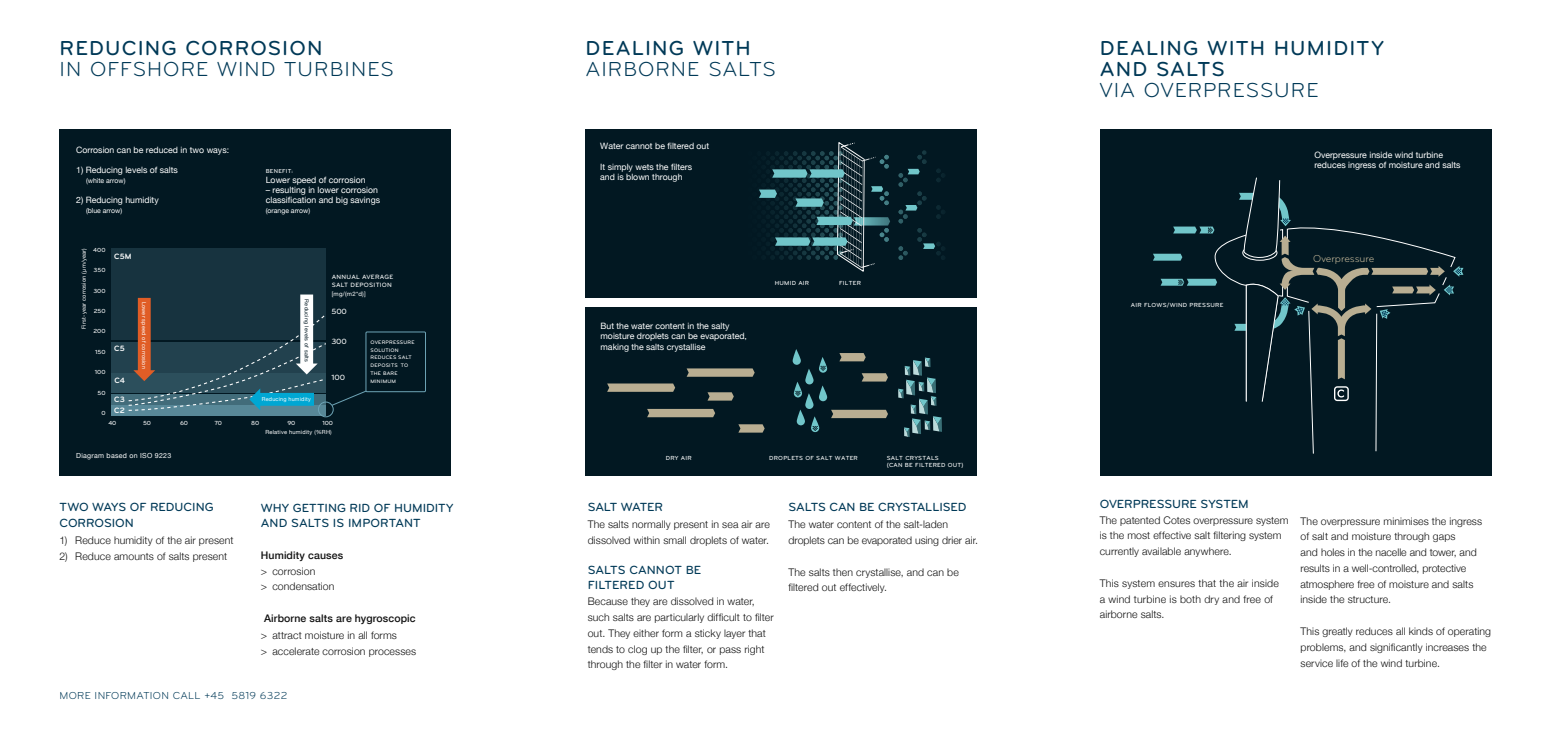
<style>
.page{position:relative;width:1551px;height:737px;background:#fff}
.page>*{position:absolute;margin:0;border:0;box-sizing:border-box;transform-origin:0 0}
.t1{font:21px/21px "Bryant Medium Alternate";letter-spacing:.055em;color:#003957}
.t2{font:21px "Bryant Regular Alternate";letter-spacing:.05em;color:#003957}
.t3{font:500 12.25px/15.8px "Bryant";letter-spacing:-.005em;color:#003957}
.t4{font:300 10.5px/15.8px "Helvetica Neue";letter-spacing:.01em;color:#121212}
.t5{font:500 10.5px "Helvetica Neue";letter-spacing:.01em;color:#121212}
.t6{font:10.5px "Bryant Regular Alternate";letter-spacing:.03em;color:#003957}
.t7{font:10.5px "Bryant";letter-spacing:-.005em;color:#b9ae92}
.t8{font:8.75px/10.5px "Helvetica Neue";color:#fff}
.t9{font:700 8.05px "Bryant";color:#fff}
.t10{font:500 7.88px "Bryant";letter-spacing:-.01em;color:#fff}
.t11{font:7px "Helvetica Neue";letter-spacing:.04em;color:#fff}
.t12{font:6.91px "Helvetica Neue";color:#fff}
.t13{font:500 6.39px/8.8px "Bryant";letter-spacing:.04em;color:#fff}
.t14{font:6.12px/7.2px "Bryant Medium Alternate";letter-spacing:.04em;color:#fff}
.t15{font:500 6.12px "Bryant";color:#fff}
.t16{font:6.12px "Helvetica Neue";color:#fff}
.t17{font:500 5.95px "Bryant";letter-spacing:.04em;color:#fff}
.t18{font:5.69px "Helvetica Neue";letter-spacing:.04em;color:#fff}
.t19{font:5.42px "Helvetica Neue";letter-spacing:.04em;color:#fff}
.t20{font:5.42px "Helvetica Neue";letter-spacing:.04em;color:#021822}
.t21{font:500 5.25px/7.9px "Bryant";letter-spacing:.04em;color:#fff}
</style>
<div class="page">
<div style="left:585px;top:129px;width:391px;height:168px;background:#021822"></div>
<svg style="left:759px;top:142px;width:131px;height:130px"></svg>
<svg style="left:898px;top:150px;width:46px;height:110px"></svg>
<div style="left:585px;top:307px;width:391px;height:169px;background:#021822"></div>
<svg style="left:898px;top:357px;width:44px;height:80px"></svg>
<svg style="left:686px;top:368px;width:68px;height:9px"></svg>
<svg style="left:607px;top:383px;width:68px;height:9px"></svg>
<svg style="left:707px;top:392px;width:26px;height:8px"></svg>
<svg style="left:647px;top:409px;width:68px;height:8px"></svg>
<svg style="left:738px;top:424px;width:26px;height:8px"></svg>
<svg style="left:792px;top:349px;width:96px;height:83px"></svg>
<div style="left:60px;top:129px;width:391px;height:346px;background:#021822"></div>
<div style="left:111px;top:405px;width:215px;height:10px;background:#588898"></div>
<div style="left:111px;top:394px;width:215px;height:10px;background:#426c7a"></div>
<div style="left:111px;top:374px;width:215px;height:19px;background:#2c4f5c"></div>
<div style="left:111px;top:342px;width:215px;height:30px;background:#22414e"></div>
<div style="left:111px;top:248px;width:215px;height:92px;background:#17333f"></div>
<div style="left:138px;top:298px;width:13px;height:74px;background:#e05d26"></div>
<div style="left:365px;top:331px;width:61px;height:61px;border:1px solid #6ea4b6"></div>
<div style="left:318px;top:401px;width:16px;height:16px;border:1px solid #6ea4b6;border-radius:50%"></div>
<div style="left:300px;top:294px;width:13px;height:71px;background:#fff"></div>
<svg style="left:127px;top:314px;width:240px;height:97px"></svg>
<div style="left:1099px;top:129px;width:391px;height:347px;background:#021822"></div>
<svg style="left:1153px;top:177px;width:310px;height:277px"></svg>
<h1 class="t1" style="left:60px;top:38px;width:264px">REDUCING CORROSION</h1>
<h1 class="t2" style="left:60px;top:57px;width:335px">IN OFFSHORE WIND TURBINES</h1>
<p class="t8" style="left:76px;top:146px;width:154px">Corrosion can be reduced in two ways:</p>
<p class="t8" style="left:76px;top:165px;width:103px">1) Reducing levels of salts</p>
<p class="t12" style="left:86px;top:176px;width:41px">(white arrow)</p>
<p class="t8" style="left:76px;top:195px;width:84px">2) Reducing humidity</p>
<p class="t12" style="left:86px;top:205px;width:38px">(blue arrow)</p>
<p class="t15" style="left:93px;top:246px;width:14px">400</p>
<p class="t15" style="left:94px;top:266px;width:13px">350</p>
<p class="t15" style="left:93px;top:287px;width:14px">300</p>
<p class="t15" style="left:94px;top:307px;width:13px">250</p>
<p class="t15" style="left:93px;top:327px;width:14px">200</p>
<p class="t15" style="left:95px;top:348px;width:12px">150</p>
<p class="t15" style="left:95px;top:368px;width:12px">100</p>
<p class="t15" style="left:97px;top:389px;width:10px">50</p>
<p class="t15" style="left:101px;top:409px;width:6px">0</p>
<p class="t18" style="left:80px;top:329px;width:82px;rotate:-90deg">First-year corrosion (μm/year)</p>
<p class="t9" style="left:114px;top:252px;width:19px">C5M</p>
<p class="t9" style="left:114px;top:343px;width:12px">C5</p>
<p class="t9" style="left:115px;top:375px;width:12px">C4</p>
<p class="t9" style="left:114px;top:394px;width:12px">C3</p>
<p class="t9" style="left:114px;top:405px;width:12px">C2</p>
<p class="t19" style="left:148px;top:301px;width:69px;rotate:90deg">Lower speed of corrosion</p>
<p class="t17" style="left:266px;top:167px;width:29px">BENEFIT:</p>
<p class="t8" style="left:266px;top:175px;width:101px">Lower speed of corrosion</p>
<p class="t8" style="left:266px;top:185px;width:116px;line-height:9.9px">– resulting in lower corrosion classification and big savings</p>
<p class="t12" style="left:266px;top:205px;width:46px">(orange arrow)</p>
<p class="t20" style="left:310px;top:299px;width:64px;rotate:90deg">Reducing levels of salts</p>
<p class="t19" style="left:262px;top:395px;width:50px">Reducing humidity</p>
<p class="t13" style="left:332px;top:272px;width:63px">ANNUAL AVERAGE<br>SALT DEPOSITION</p>
<p class="t16" style="left:332px;top:290px;width:35px">[mg/(m2*d)]</p>
<p class="t10" style="left:331px;top:306px;width:17px">500</p>
<p class="t10" style="left:331px;top:336px;width:17px">300</p>
<p class="t10" style="left:331px;top:372px;width:15px">100</p>
<p class="t21" style="left:370px;top:338px;width:46px">OVERPRESSURE<br>SOLUTION<br>REDUCES SALT<br>DEPOSITS TO<br>THE BARE<br>MINIMUM</p>
<p class="t15" style="left:108px;top:419px;width:10px">40</p>
<p class="t15" style="left:143px;top:419px;width:10px">50</p>
<p class="t15" style="left:180px;top:419px;width:10px">60</p>
<p class="t15" style="left:214px;top:419px;width:9px">70</p>
<p class="t15" style="left:251px;top:419px;width:10px">80</p>
<p class="t15" style="left:287px;top:419px;width:9px">90</p>
<p class="t15" style="left:322px;top:419px;width:12px">100</p>
<p class="t11" style="left:76px;top:451px;width:97px">Diagram based on ISO 9223</p>
<p class="t3" style="left:60px;top:499px;width:156px">TWO WAYS OF REDUCING<br>CORROSION</p>
<p class="t4" style="left:60px;top:532px;width:175px">1) Reduce humidity of the air present</p>
<p class="t4" style="left:60px;top:548px;width:169px">2) Reduce amounts of salts present</p>
<p class="t18" style="left:265px;top:428px;width:68px">Relative humidity (%RH)</p>
<p class="t3" style="left:261px;top:499px;width:194px">WHY GETTING RID OF HUMIDITY<br>AND SALTS IS IMPORTANT</p>
<p class="t5" style="left:261px;top:546px;width:84px">Humidity causes</p>
<p class="t4" style="left:261px;top:562px;width:75px">&gt; corrosion<br>&gt; condensation</p>
<p class="t5" style="left:264px;top:609px;width:153px">Airborne salts are hygroscopic</p>
<p class="t4" style="left:261px;top:627px;width:157px">&gt; attract moisture in all forms<br>&gt; accelerate corrosion processes</p>
<p class="t6" style="left:60px;top:689px;width:229px">MORE INFORMATION CALL +45 5819 6322</p>
<h1 class="t1" style="left:585px;top:38px;width:167px">DEALING WITH</h1>
<h1 class="t2" style="left:585px;top:57px;width:191px">AIRBORNE SALTS</h1>
<p class="t8" style="left:600px;top:141px;width:110px">Water cannot be filtered out</p>
<p class="t8" style="left:600px;top:162px;width:93px">It simply wets the filters and is blown through</p>
<p class="t8" style="left:600px;top:321px;width:148px">But the water content in the salty moisture droplets can be evaporated, making the salts crystallise</p>
<p class="t14" style="left:774px;top:279px;width:36px">HUMID AIR</p>
<p class="t14" style="left:839px;top:279px;width:23px">FILTER</p>
<p class="t14" style="left:666px;top:454px;width:27px">DRY AIR</p>
<p class="t14" style="left:769px;top:454px;width:90px">DROPLETS OF SALT WATER</p>
<p class="t14" style="left:886px;top:454px;width:78px">SALT CRYSTALS<br>(CAN BE FILTERED OUT)</p>
<p class="t3" style="left:587px;top:499px;width:77px">SALT WATER</p>
<p class="t4" style="left:587px;top:516px;width:184px">The salts normally present in sea air are dissolved within small droplets of water.</p>
<p class="t3" style="left:587px;top:562px;width:115px;line-height:14.9px">SALTS CANNOT BE<br>FILTERED OUT</p>
<p class="t4" style="left:587px;top:593px;width:187px">Because they are dissolved in water, such salts are particularly difficult to filter out. They either form a sticky layer that tends to clog up the filter, or pass right through the filter in water form.</p>
<p class="t3" style="left:788px;top:499px;width:179px">SALTS CAN BE CRYSTALLISED</p>
<p class="t4" style="left:788px;top:516px;width:191px">The water content of the salt-laden droplets can be evaporated using drier air.</p>
<p class="t4" style="left:788px;top:563px;width:172px">The salts then crystallise, and can be filtered out effectively.</p>
<h1 class="t1" style="left:1099px;top:38px;width:285px">DEALING WITH HUMIDITY<br>AND SALTS</h1>
<h1 class="t2" style="left:1099px;top:78px;width:220px">VIA OVERPRESSURE</h1>
<p class="t8" style="left:1314px;top:150px;width:148px">Overpressure inside wind turbine reduces ingress of moisture and salts</p>
<p class="t14" style="left:1130px;top:301px;width:94px">AIR FLOWS/WIND PRESSURE</p>
<p class="t7" style="left:1313px;top:252px;width:63px">Overpressure</p>
<p class="t3" style="left:1099px;top:496px;width:150px">OVERPRESSURE SYSTEM</p>
<p class="t4" style="left:1099px;top:511px;width:190px">The patented Cotes overpressure system is the most effective salt filtering system currently available anywhere.</p>
<p class="t4" style="left:1099px;top:574px;width:181px">This system ensures that the air inside a wind turbine is both dry and free of airborne salts.</p>
<p class="t4" style="left:1300px;top:512px;width:183px">The overpressure minimises the ingress of salt and moisture through gaps<br>and holes in the nacelle and tower, and results in a well-controlled, protective atmosphere free of moisture and salts inside the structure.</p>
<p class="t4" style="left:1300px;top:622px;width:192px">This greatly reduces all kinds of operating problems, and significantly increases the service life of the wind turbine.</p>
</div>
